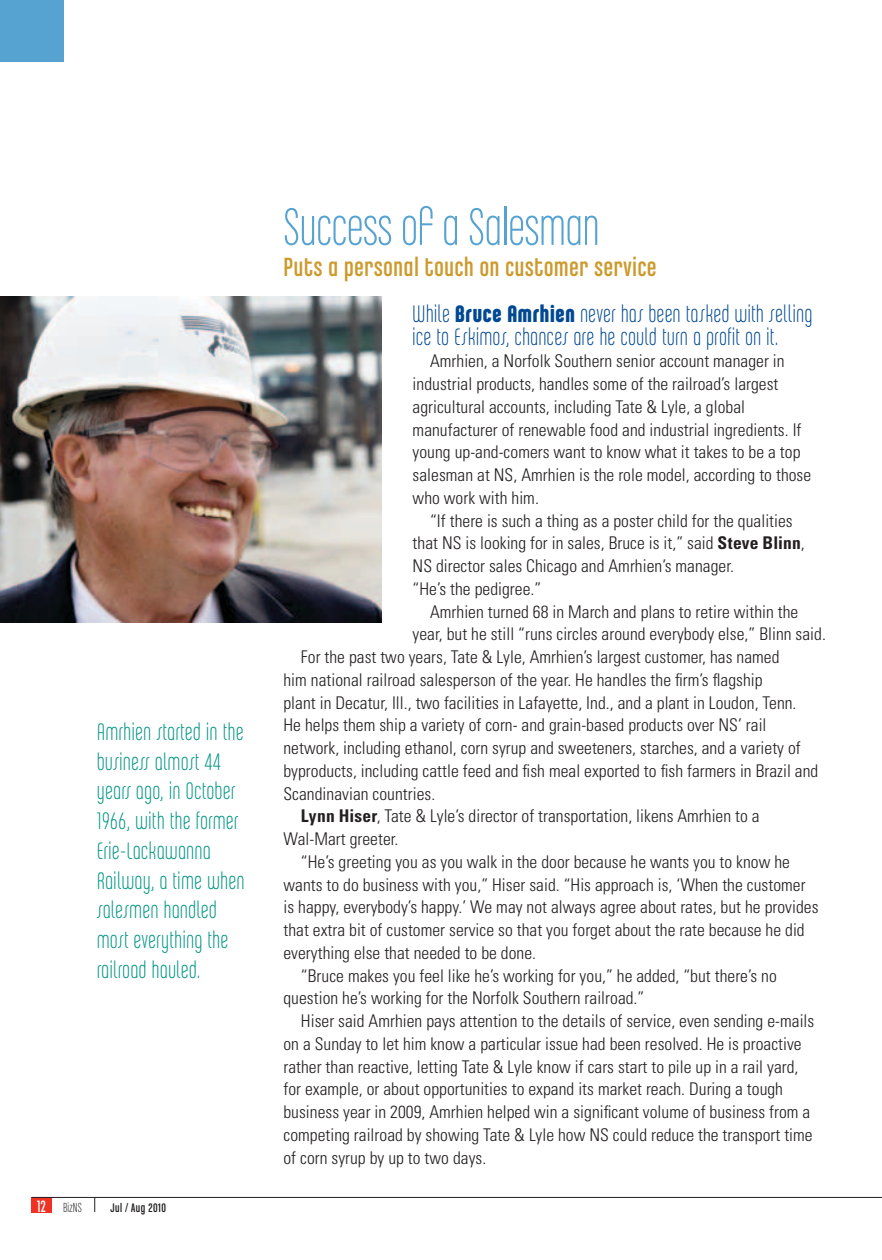
<style>
.page{position:relative;width:882px;height:1260px;background:#fff}
.page>*{position:absolute;margin:0;border:0;box-sizing:border-box;transform-origin:0 0}
.t1{font:56px "Chalet Comprime Milan Eighty";letter-spacing:.005em;color:#56a2d1}
.t2{font:28px "Chalet Comprime Cologne Eighty";letter-spacing:.03em;color:#cc9a2d}
.t3{font:25.38px/29.8px "Chalet Comprime Milan Seventy";letter-spacing:.03em;color:#009583}
.t4{font:25.38px/22.8px "Chalet Comprime Milan Seventy";letter-spacing:.03em;color:#004992}
.t5{font:300 condensed 17.5px/22.8px "Univers LT Std";letter-spacing:.005em;color:#231f20}
.t6{font:14px "Chalet Comprime Milan Eighty";letter-spacing:.015em;color:#231f20}
.t7{font:13.12px "Chalet Comprime Cologne Eighty";letter-spacing:.04em;color:#231f20}
.s1{font-family:"Chalet Comprime Cologne Seventy";font-size:17.5px;color:#fff}
.s2{font-family:"Chalet Comprime Hong Kong Seventy"}
.s3{font-weight:700}
</style>
<div class="page">
<div style="left:32px;top:1197px;width:20px;height:15px;background:#ee3224"></div>
<hr style="left:32px;top:1197px;width:850px;height:1px;background:#231f20">
<svg style="left:94px;top:1198px;width:1px;height:14px"></svg>
<img style="left:0;top:297px;width:381px;height:325px">
<div style="left:0;top:0;width:63px;height:61px;background:#56a2d1"></div>
<h3 class="t3" style="left:97px;top:717px;width:149px">Amrhien started in the business almost 44 years ago, in October<br>1966, with the former<br>Erie-Lackawanna<br>Railway, a time when salesmen handled most everything the railroad hauled.</h3>
<p class="t6" style="left:37px;top:1200px;width:46px"><span class="s1">12</span> BizNS</p>
<p class="t7" style="left:110px;top:1201px;width:57px">Jul / Aug 2010</p>
<h1 class="t1" style="left:284px;top:197px;width:317px">Success of a Salesman</h1>
<h2 class="t2" style="left:284px;top:252px;width:374px">Puts a personal touch on customer service</h2>
<h3 class="t4" style="left:413px;top:302px;width:401px">While <span class="s2">Bruce Amrhien</span> never has been tasked with selling ice to Eskimos, chances are he could turn a profit on it.</h3>
<p class="t5" style="left:413px;top:350px;width:400px;text-indent:18px">Amrhien, a Norfolk Southern senior account manager in industrial products, handles some of the railroad’s largest agricultural accounts, including Tate &amp; Lyle, a global manufacturer of renewable food and industrial ingredients. If young up-and-comers want to know what it takes to be a top salesman at NS, Amrhien is the role model, according to those who work with him.</p>
<p class="t5" style="left:413px;top:509px;width:394px;text-indent:18px">“If there is such a thing as a poster child for the qualities that NS is looking for in sales, Bruce is it,” said <span class="s3">Steve Blinn</span>, NS director sales Chicago and Amrhien’s manager.<br>“He’s the pedigree.”</p>
<p class="t5" style="left:430px;top:600px;width:370px">Amrhien turned 68 in March and plans to retire within the</p>
<p class="t5" style="left:413px;top:623px;width:415px">year, but he still “runs circles around everybody else,” Blinn said.</p>
<p class="t5" style="left:301px;top:646px;width:480px">For the past two years, Tate &amp; Lyle, Amrhien’s largest customer, has named</p>
<p class="t5" style="left:283px;top:668px;width:481px">him national railroad salesperson of the year. He handles the firm’s flagship</p>
<p class="t5" style="left:283px;top:691px;width:515px">plant in Decatur, Ill., two facilities in Lafayette, Ind., and a plant in Loudon, Tenn.</p>
<p class="t5" style="left:283px;top:714px;width:485px">He helps them ship a variety of corn- and grain-based products over NS’ rail</p>
<p class="t5" style="left:283px;top:737px;width:519px">network, including ethanol, corn syrup and sweeteners, starches, and a variety of</p>
<p class="t5" style="left:283px;top:759px;width:536px">byproducts, including cattle feed and fish meal exported to fish farmers in Brazil and</p>
<p class="t5" style="left:283px;top:782px;width:153px">Scandinavian countries.</p>
<p class="t5" style="left:301px;top:805px;width:460px"><span class="s3">Lynn Hiser</span>, Tate &amp; Lyle’s director of transportation, likens Amrhien to a</p>
<p class="t5" style="left:283px;top:828px;width:116px">Wal-Mart greeter.</p>
<p class="t5" style="left:301px;top:850px;width:491px">“He’s greeting you as you walk in the door because he wants you to know he</p>
<p class="t5" style="left:283px;top:873px;width:524px">wants to do business with you,” Hiser said. “His approach is, ‘When the customer</p>
<p class="t5" style="left:283px;top:896px;width:537px">is happy, everybody’s happy.’ We may not always agree about rates, but he provides</p>
<p class="t5" style="left:283px;top:919px;width:523px">that extra bit of customer service so that you forget about the rate because he did</p>
<p class="t5" style="left:283px;top:941px;width:254px">everything else that needed to be done.</p>
<p class="t5" style="left:301px;top:964px;width:477px">“Bruce makes you feel like he’s working for you,” he added, “but there’s no</p>
<p class="t5" style="left:283px;top:987px;width:362px">question he’s working for the Norfolk Southern railroad.”</p>
<p class="t5" style="left:301px;top:1010px;width:515px">Hiser said Amrhien pays attention to the details of service, even sending e-mails</p>
<p class="t5" style="left:283px;top:1032px;width:520px">on a Sunday to let him know a particular issue had been resolved. He is proactive</p>
<p class="t5" style="left:283px;top:1055px;width:517px">rather than reactive, letting Tate &amp; Lyle know if cars start to pile up in a rail yard,</p>
<p class="t5" style="left:283px;top:1078px;width:501px">for example, or about opportunities to expand its market reach. During a tough</p>
<p class="t5" style="left:283px;top:1101px;width:528px">business year in 2009, Amrhien helped win a significant volume of business from a</p>
<p class="t5" style="left:283px;top:1123px;width:531px">competing railroad by showing Tate &amp; Lyle how NS could reduce the transport time</p>
<p class="t5" style="left:283px;top:1146px;width:204px">of corn syrup by up to two days.</p>
</div>
